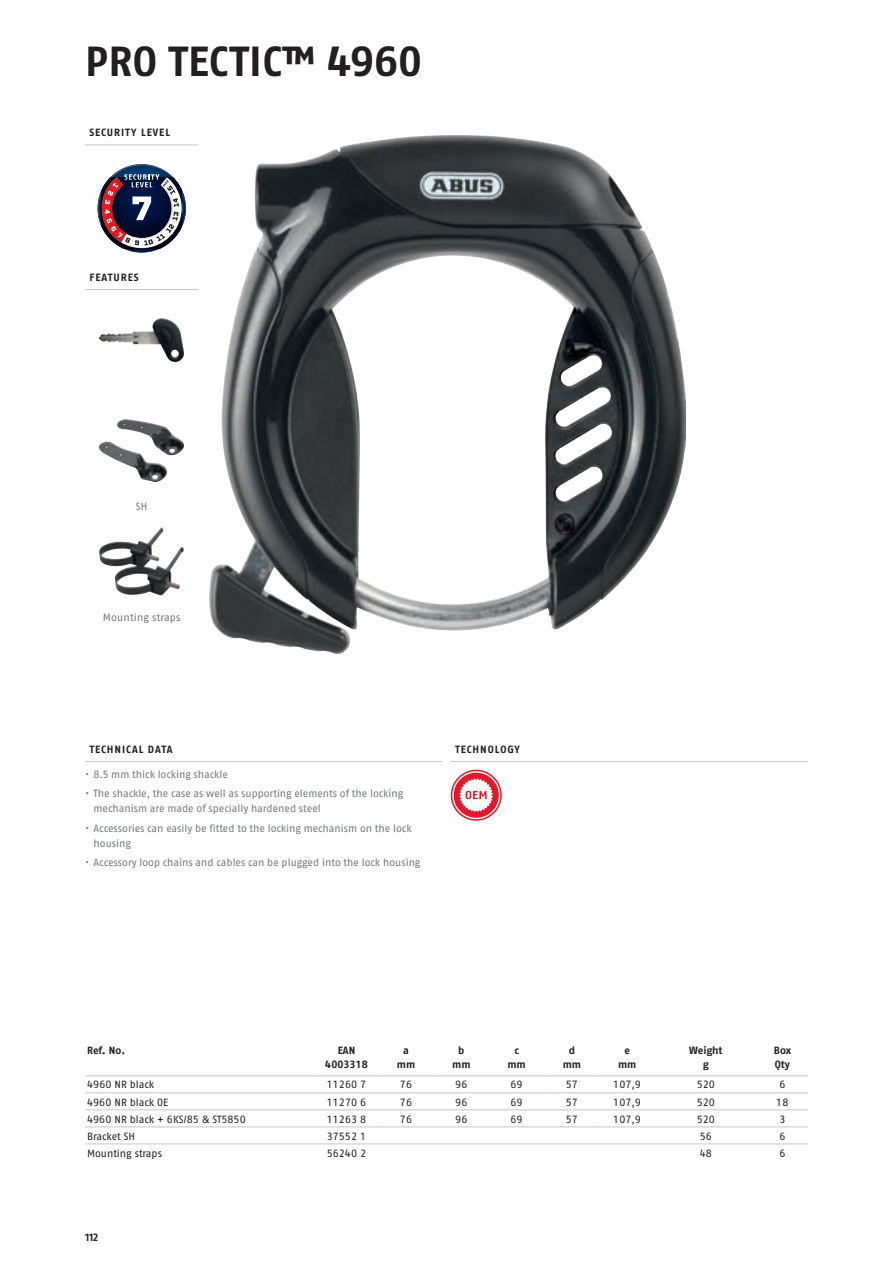
<style>
.page{position:relative;width:893px;height:1263px;background:#fff}
.page>*{position:absolute;margin:0;border:0;box-sizing:border-box;transform-origin:0 0}
.t1{font:700 42px "ABUS Fago Pro";letter-spacing:.005em;color:#231f20}
.t2{font:10.5px/15px "ABUS Fago Pro";color:#76787b}
.t3{font:10.5px "ABUS Fago Pro";color:#231f20}
.t4{font:700 10.5px/13.5px "ABUS Fago Pro";letter-spacing:.08em;color:#231f20;text-align:center}
.t5{font:700 10.5px/13.5px "ABUS Fago Pro";color:#231f20;text-align:center}
</style>
<div class="page">
<img style="left:209px;top:135px;width:477px;height:519px">
<img style="left:99px;top:318px;width:85px;height:44px">
<img style="left:99px;top:419px;width:85px;height:63px">
<img style="left:99px;top:527px;width:85px;height:68px">
<svg style="left:451px;top:770px;width:51px;height:51px"></svg>
<svg style="left:452px;top:771px;width:48px;height:48px"></svg>
<svg style="left:97px;top:164px;width:89px;height:89px"></svg>
<hr style="left:85px;top:1075px;width:230px;height:1px;background:#c5c6c8">
<hr style="left:315px;top:1075px;width:63px;height:1px;background:#c5c6c8">
<hr style="left:378px;top:1075px;width:56px;height:1px;background:#c5c6c8">
<hr style="left:378px;top:1092px;width:56px;height:1px;background:#c5c6c8">
<hr style="left:378px;top:1109px;width:56px;height:1px;background:#c5c6c8">
<hr style="left:434px;top:1075px;width:55px;height:1px;background:#c5c6c8">
<hr style="left:434px;top:1092px;width:55px;height:1px;background:#c5c6c8">
<hr style="left:434px;top:1109px;width:55px;height:1px;background:#c5c6c8">
<hr style="left:489px;top:1075px;width:55px;height:1px;background:#c5c6c8">
<hr style="left:489px;top:1092px;width:55px;height:1px;background:#c5c6c8">
<hr style="left:489px;top:1109px;width:55px;height:1px;background:#c5c6c8">
<hr style="left:544px;top:1075px;width:56px;height:1px;background:#c5c6c8">
<hr style="left:600px;top:1075px;width:55px;height:1px;background:#c5c6c8">
<hr style="left:655px;top:1075px;width:102px;height:1px;background:#c5c6c8">
<hr style="left:544px;top:1092px;width:56px;height:1px;background:#c5c6c8">
<hr style="left:600px;top:1092px;width:55px;height:1px;background:#c5c6c8">
<hr style="left:544px;top:1109px;width:56px;height:1px;background:#c5c6c8">
<hr style="left:600px;top:1109px;width:55px;height:1px;background:#c5c6c8">
<hr style="left:757px;top:1075px;width:51px;height:1px;background:#c5c6c8">
<hr style="left:85px;top:1092px;width:230px;height:1px;background:#c5c6c8">
<hr style="left:315px;top:1092px;width:63px;height:1px;background:#c5c6c8">
<hr style="left:655px;top:1092px;width:102px;height:1px;background:#c5c6c8">
<hr style="left:757px;top:1092px;width:51px;height:1px;background:#c5c6c8">
<hr style="left:85px;top:1109px;width:230px;height:1px;background:#c5c6c8">
<hr style="left:315px;top:1109px;width:63px;height:1px;background:#c5c6c8">
<hr style="left:655px;top:1109px;width:102px;height:1px;background:#c5c6c8">
<hr style="left:757px;top:1109px;width:51px;height:1px;background:#c5c6c8">
<hr style="left:85px;top:1126px;width:230px;height:1px;background:#c5c6c8">
<hr style="left:315px;top:1126px;width:63px;height:1px;background:#c5c6c8">
<hr style="left:378px;top:1126px;width:56px;height:1px;background:#c5c6c8">
<hr style="left:434px;top:1126px;width:55px;height:1px;background:#c5c6c8">
<hr style="left:489px;top:1126px;width:55px;height:1px;background:#c5c6c8">
<hr style="left:544px;top:1126px;width:56px;height:1px;background:#c5c6c8">
<hr style="left:600px;top:1126px;width:55px;height:1px;background:#c5c6c8">
<hr style="left:655px;top:1126px;width:102px;height:1px;background:#c5c6c8">
<hr style="left:757px;top:1126px;width:51px;height:1px;background:#c5c6c8">
<hr style="left:85px;top:1143px;width:230px;height:1px;background:#c5c6c8">
<hr style="left:315px;top:1143px;width:63px;height:1px;background:#c5c6c8">
<hr style="left:378px;top:1143px;width:56px;height:1px;background:#c5c6c8">
<hr style="left:434px;top:1143px;width:55px;height:1px;background:#c5c6c8">
<hr style="left:489px;top:1143px;width:55px;height:1px;background:#c5c6c8">
<hr style="left:544px;top:1143px;width:56px;height:1px;background:#c5c6c8">
<hr style="left:600px;top:1143px;width:55px;height:1px;background:#c5c6c8">
<hr style="left:655px;top:1143px;width:102px;height:1px;background:#c5c6c8">
<hr style="left:757px;top:1143px;width:51px;height:1px;background:#c5c6c8">
<hr style="left:85px;top:145px;width:113px;height:1px;background:#c5c6c8">
<hr style="left:451px;top:761px;width:357px;height:1px;background:#c5c6c8">
<hr style="left:85px;top:289px;width:113px;height:1px;background:#c5c6c8">
<hr style="left:85px;top:761px;width:357px;height:1px;background:#c5c6c8">
<h1 class="t1" style="left:85px;top:36px;width:338px">PRO TECTIC™ 4960</h1>
<p class="t4" style="left:89px;top:125px;width:82px">SECURITY LEVEL</p>
<p class="t4" style="left:89px;top:270px;width:51px">FEATURES</p>
<p class="t2" style="left:136px;top:499px;width:13px">SH</p>
<p class="t2" style="left:103px;top:609px;width:79px">Mounting straps</p>
<p class="t4" style="left:89px;top:742px;width:85px">TECHNICAL DATA</p>
<p class="t4" style="left:455px;top:742px;width:66px">TECHNOLOGY</p>
<p class="t2" style="left:85px;top:767px;width:144px">• 8.5 mm thick locking shackle</p>
<p class="t2" style="left:94px;top:786px;width:311px;text-indent:-9px">• The shackle, the case as well as supporting elements of the locking mechanism are made of specially hardened steel</p>
<p class="t2" style="left:94px;top:820px;width:320px;text-indent:-9px">• Accessories can easily be fitted to the locking mechanism on the lock housing</p>
<p class="t2" style="left:85px;top:855px;width:337px">• Accessory loop chains and cables can be plugged into the lock housing</p>
<p class="t4" style="left:87px;top:1044px;width:40px">Ref. No.</p>
<p class="t5" style="left:325px;top:1044px;width:44px">EAN<br>4003318</p>
<p class="t4" style="left:397px;top:1044px;width:20px">a mm</p>
<p class="t4" style="left:452px;top:1044px;width:20px">b mm</p>
<p class="t4" style="left:507px;top:1044px;width:20px">c mm</p>
<p class="t4" style="left:563px;top:1044px;width:20px">d mm</p>
<p class="t4" style="left:618px;top:1044px;width:20px">e mm</p>
<p class="t4" style="left:689px;top:1044px;width:35px">Weight g</p>
<p class="t4" style="left:774px;top:1044px;width:19px;text-align:left">Box<br>Qty</p>
<p class="t3" style="left:87px;top:1078px;width:69px">4960 NR black</p>
<p class="t3" style="left:327px;top:1078px;width:41px">11260 7</p>
<p class="t3" style="left:400px;top:1078px;width:14px">76</p>
<p class="t3" style="left:455px;top:1078px;width:14px">96</p>
<p class="t3" style="left:510px;top:1078px;width:14px">69</p>
<p class="t3" style="left:566px;top:1078px;width:14px">57</p>
<p class="t3" style="left:613px;top:1078px;width:29px">107,9</p>
<p class="t3" style="left:697px;top:1078px;width:20px">520</p>
<p class="t3" style="left:779px;top:1078px;width:8px">6</p>
<p class="t3" style="left:87px;top:1095px;width:83px">4960 NR black OE</p>
<p class="t3" style="left:327px;top:1095px;width:41px">11270 6</p>
<p class="t3" style="left:400px;top:1095px;width:14px">76</p>
<p class="t3" style="left:455px;top:1095px;width:14px">96</p>
<p class="t3" style="left:510px;top:1095px;width:14px">69</p>
<p class="t3" style="left:566px;top:1095px;width:14px">57</p>
<p class="t3" style="left:613px;top:1095px;width:29px">107,9</p>
<p class="t3" style="left:697px;top:1095px;width:20px">520</p>
<p class="t3" style="left:776px;top:1095px;width:14px">18</p>
<p class="t3" style="left:87px;top:1112px;width:160px">4960 NR black + 6KS/85 &amp; ST5850</p>
<p class="t3" style="left:327px;top:1112px;width:41px">11263 8</p>
<p class="t3" style="left:400px;top:1112px;width:14px">76</p>
<p class="t3" style="left:455px;top:1112px;width:14px">96</p>
<p class="t3" style="left:510px;top:1112px;width:14px">69</p>
<p class="t3" style="left:566px;top:1112px;width:14px">57</p>
<p class="t3" style="left:613px;top:1112px;width:29px">107,9</p>
<p class="t3" style="left:697px;top:1112px;width:20px">520</p>
<p class="t3" style="left:779px;top:1112px;width:8px">3</p>
<p class="t3" style="left:87px;top:1129px;width:49px">Bracket SH</p>
<p class="t3" style="left:327px;top:1129px;width:41px">37552 1</p>
<p class="t3" style="left:700px;top:1129px;width:14px">56</p>
<p class="t3" style="left:779px;top:1129px;width:8px">6</p>
<p class="t3" style="left:87px;top:1146px;width:76px">Mounting straps</p>
<p class="t3" style="left:327px;top:1146px;width:41px">56240 2</p>
<p class="t3" style="left:700px;top:1146px;width:14px">48</p>
<p class="t3" style="left:779px;top:1146px;width:8px">6</p>
<p class="t4" style="left:85px;top:1231px;width:15px">112</p>
</div>
